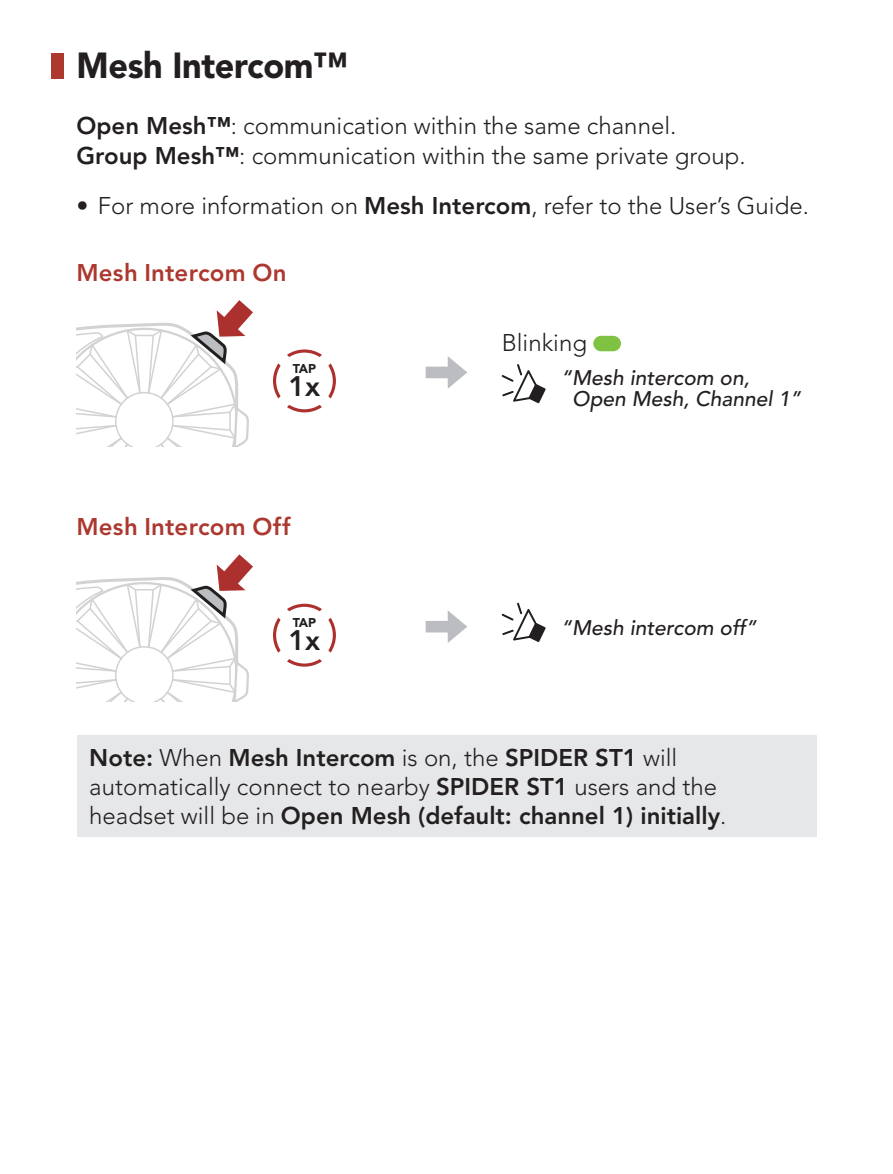
<style>
.page{position:relative;width:893px;height:1174px;background:#fff}
.page>*{position:absolute;margin:0;border:0;box-sizing:border-box;transform-origin:0 0}
.t1{font:900 36px "Avenir LT Std";letter-spacing:-.01em;color:#231f20;scale:.95 1}
.t2{font:800 28.2px "Avenir LT Std";color:#231f20}
.t3{font:300 24px/28.8px "Avenir LT Std";color:#231f20}
.t4{font:800 24px "Avenir LT Std";letter-spacing:.01em;color:#ac382f}
.t5{font:italic 500 21px/21px "Avenir LT Std";color:#231f20}
.t6{font:900 12.6px "Avenir LT Std";letter-spacing:-.045em;color:#231f20}
.s1{font-weight:800}
</style>
<div class="page">
<div style="left:51px;top:53px;width:13px;height:25px;background:#ac382f"></div>
<svg style="left:77px;top:300px;width:176px;height:147px"></svg>
<svg style="left:273px;top:349px;width:63px;height:63px"></svg>
<svg style="left:426px;top:356px;width:41px;height:33px"></svg>
<div style="left:593px;top:336px;width:28px;height:15px;background:#7fc241;border-radius:8px"></div>
<svg style="left:502px;top:364px;width:44px;height:39px"></svg>
<svg style="left:77px;top:554px;width:176px;height:147px"></svg>
<svg style="left:273px;top:603px;width:63px;height:63px"></svg>
<svg style="left:426px;top:610px;width:41px;height:33px"></svg>
<svg style="left:502px;top:603px;width:44px;height:39px"></svg>
<div style="left:77px;top:735px;width:739px;height:101px;background:#e6e7e9"></div>
<h1 class="t1" style="left:77px;top:44px;width:287px">Mesh Intercom™</h1>
<p class="t3" style="left:77px;top:111px;width:671px;line-height:30px"><span class="s1">Open Mesh™</span>: communication within the same channel.<br><span class="s1">Group Mesh™</span>: communication within the same private group.</p>
<p class="t3" style="left:77px;top:191px;width:734px">• For more information on <span class="s1">Mesh Intercom</span>, refer to the User’s Guide.</p>
<p class="t4" style="left:77px;top:258px;width:211px">Mesh Intercom On</p>
<p class="t6" style="left:293px;top:361px;width:25px">TAP</p>
<p class="t2" style="left:289px;top:369px;width:33px">1x</p>
<p class="t4" style="left:77px;top:512px;width:216px">Mesh Intercom Off</p>
<p class="t3" style="left:502px;top:329px;width:87px">Blinking</p>
<p class="t5" style="left:572px;top:368px;width:230px;text-indent:-11px">“Mesh intercom on,<br>Open Mesh, Channel 1”</p>
<p class="t6" style="left:293px;top:615px;width:25px">TAP</p>
<p class="t5" style="left:561px;top:617px;width:197px">“Mesh intercom off”</p>
<p class="t2" style="left:289px;top:624px;width:33px">1x</p>
<p class="t3" style="left:89px;top:743px;width:639px"><span class="s1">Note:</span> When <span class="s1">Mesh Intercom</span> is on, the <span class="s1">SPIDER ST1</span> will automatically connect to nearby <span class="s1">SPIDER ST1</span> users and the headset will be in <span class="s1">Open Mesh (default: channel 1) initially</span>.</p>
</div>
